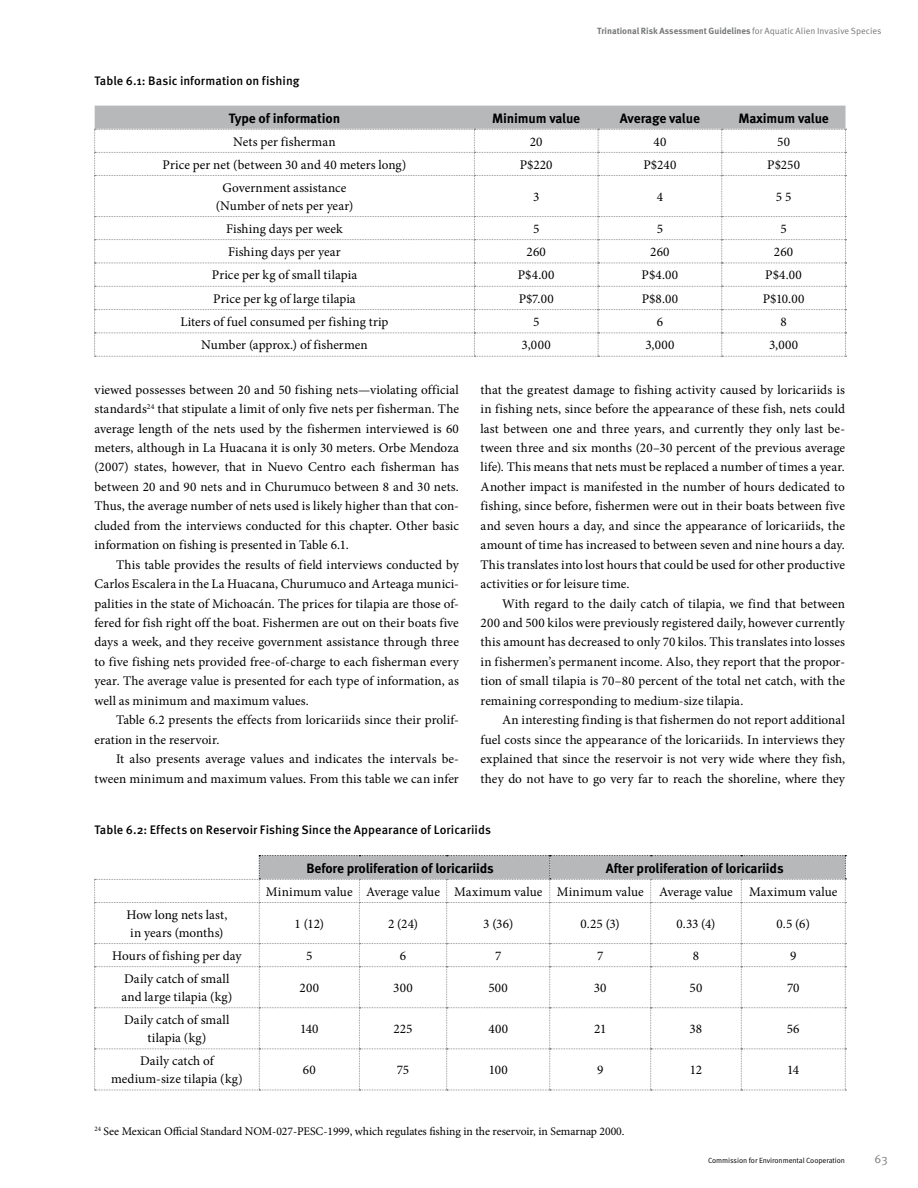
<style>
.page{position:relative;width:918px;height:1188px;background:#fff}
.page>*{position:absolute;margin:0;border:0;box-sizing:border-box;transform-origin:0 0}
.t1{font:700 13.5px "Meta Pro";letter-spacing:-.01em;color:#000}
.t2{font:13.2px/19.5px "Minion Pro";letter-spacing:.005em;color:#000;text-align:justify}
.t3{font:500 12.3px "Meta Pro";color:#000}
.t4{font:12px "Meta Pro";color:#7c7e81}
.t5{font:11.7px "Minion Pro";letter-spacing:-.005em;color:#000}
.t6{font:700 9px "Meta Pro";letter-spacing:-.005em;color:#757779}
.t7{font:7.5px "Meta Pro";letter-spacing:-.01em;color:#000}
.s1{font-weight:400}
</style>
<div class="page">
<svg style="left:94px;top:106px;width:753px;height:251px"></svg>
<svg style="left:94px;top:855px;width:752px;height:236px"></svg>
<p class="t6" style="left:597px;top:25px;width:286px">Trinational Risk Assessment Guidelines <span class="s1">for Aquatic Alien Invasive Species</span></p>
<p class="t3" style="left:94px;top:73px;width:207px">Table 6.1: Basic information on fishing</p>
<p class="t1" style="left:229px;top:109px;width:113px">Type of information</p>
<p class="t1" style="left:492px;top:109px;width:90px">Minimum value</p>
<p class="t1" style="left:620px;top:109px;width:82px">Average value</p>
<p class="t1" style="left:738px;top:109px;width:92px">Maximum value</p>
<p class="t2" style="left:233px;top:132px;width:104px">Nets per fisherman</p>
<p class="t2" style="left:530px;top:132px;width:14px">20</p>
<p class="t2" style="left:653px;top:132px;width:14px">40</p>
<p class="t2" style="left:777px;top:132px;width:14px">50</p>
<p class="t2" style="left:163px;top:155px;width:245px">Price per net (between 30 and 40 meters long)</p>
<p class="t2" style="left:520px;top:155px;width:34px">P$220</p>
<p class="t2" style="left:643px;top:155px;width:35px">P$240</p>
<p class="t2" style="left:767px;top:155px;width:34px">P$250</p>
<p class="t2" style="left:216px;top:179px;width:139px;line-height:18px;text-align:center">Government assistance (Number of nets per year)</p>
<p class="t2" style="left:533px;top:187px;width:8px">3</p>
<p class="t2" style="left:657px;top:187px;width:8px">4</p>
<p class="t2" style="left:776px;top:187px;width:17px">5 5</p>
<p class="t2" style="left:226px;top:219px;width:118px">Fishing days per week</p>
<p class="t2" style="left:533px;top:219px;width:8px">5</p>
<p class="t2" style="left:657px;top:219px;width:8px">5</p>
<p class="t2" style="left:780px;top:219px;width:8px">5</p>
<p class="t2" style="left:228px;top:242px;width:114px">Fishing days per year</p>
<p class="t2" style="left:527px;top:242px;width:21px">260</p>
<p class="t2" style="left:650px;top:242px;width:21px">260</p>
<p class="t2" style="left:774px;top:242px;width:21px">260</p>
<p class="t2" style="left:212px;top:266px;width:147px">Price per kg of small tilapia</p>
<p class="t2" style="left:518px;top:266px;width:38px">P$4.00</p>
<p class="t2" style="left:642px;top:266px;width:38px">P$4.00</p>
<p class="t2" style="left:765px;top:266px;width:38px">P$4.00</p>
<p class="t2" style="left:213px;top:289px;width:144px">Price per kg of large tilapia</p>
<p class="t2" style="left:519px;top:289px;width:37px">P$7.00</p>
<p class="t2" style="left:642px;top:289px;width:38px">P$8.00</p>
<p class="t2" style="left:763px;top:289px;width:43px">P$10.00</p>
<p class="t2" style="left:180px;top:312px;width:210px">Liters of fuel consumed per fishing trip</p>
<p class="t2" style="left:533px;top:312px;width:8px">5</p>
<p class="t2" style="left:657px;top:312px;width:8px">6</p>
<p class="t2" style="left:780px;top:312px;width:8px">8</p>
<p class="t2" style="left:201px;top:335px;width:168px">Number (approx.) of fishermen</p>
<p class="t2" style="left:522px;top:335px;width:31px">3,000</p>
<p class="t2" style="left:645px;top:335px;width:31px">3,000</p>
<p class="t2" style="left:769px;top:335px;width:31px">3,000</p>
<p class="t2" style="left:94px;top:380px;width:366px">viewed possesses between 20 and 50 fishing nets—violating official standards<sup>24</sup> that stipulate a limit of only five nets per fisherman. The average length of the nets used by the fishermen interviewed is 60 meters, although in La Huacana it is only 30 meters. Orbe Mendoza (2007) states, however, that in Nuevo Centro each fisherman has between 20 and 90 nets and in Churumuco between 8 and 30 nets.<br>Thus, the average number of nets used is likely higher than that con&shy;cluded from the interviews conducted for this chapter. Other basic information on fishing is presented in Table 6.1.</p>
<p class="t2" style="left:94px;top:555px;width:366px;text-indent:22px">This table provides the results of field interviews conducted by Carlos Escalera in the La Huacana, Churumuco and Arteaga munici&shy;palities in the state of Michoacán. The prices for tilapia are those of&shy;fered for fish right off the boat. Fishermen are out on their boats five days a week, and they receive government assistance through three to five fishing nets provided free-of-charge to each fisherman every year. The average value is presented for each type of information, as well as minimum and maximum values.</p>
<p class="t2" style="left:94px;top:710px;width:366px;text-indent:22px">Table 6.2 presents the effects from loricariids since their prolif&shy;eration in the reservoir.</p>
<p class="t2" style="left:94px;top:749px;width:366px;text-align:right">It also presents average values and indicates the intervals be&shy;tween minimum and maximum values. From this table we can infer</p>
<p class="t2" style="left:481px;top:380px;width:366px">that the greatest damage to fishing activity caused by loricariids is in fishing nets, since before the appearance of these fish, nets could last between one and three years, and currently they only last be&shy;tween three and six months (20–30 percent of the previous average life). This means that nets must be replaced a number of times a year.<br>Another impact is manifested in the number of hours dedicated to fishing, since before, fishermen were out in their boats between five and seven hours a day, and since the appearance of loricariids, the amount of time has increased to between seven and nine hours a day.<br>This translates into lost hours that could be used for other productive activities or for leisure time.</p>
<p class="t2" style="left:481px;top:594px;width:366px;text-indent:22px">With regard to the daily catch of tilapia, we find that between 200 and 500 kilos were previously registered daily, however currently this amount has decreased to only 70 kilos. This translates into losses in fishermen’s permanent income. Also, they report that the propor&shy;tion of small tilapia is 70–80 percent of the total net catch, with the remaining corresponding to medium-size tilapia.</p>
<p class="t2" style="left:481px;top:710px;width:366px;text-indent:22px">An interesting finding is that fishermen do not report additional fuel costs since the appearance of the loricariids. In interviews they explained that since the reservoir is not very wide where they fish, they do not have to go very far to reach the shoreline, where they</p>
<p class="t3" style="left:94px;top:822px;width:398px">Table 6.2: Effects on Reservoir Fishing Since the Appearance of Loricariids</p>
<p class="t1" style="left:307px;top:859px;width:189px">Before proliferation of loricariids</p>
<p class="t1" style="left:606px;top:859px;width:179px">After proliferation of loricariids</p>
<p class="t2" style="left:266px;top:882px;width:573px">Minimum value Average value Maximum value Minimum value Average value Maximum value</p>
<p class="t2" style="left:126px;top:906px;width:102px;line-height:18px">How long nets last, in years (months)</p>
<p class="t2" style="left:295px;top:914px;width:31px">1 (12)</p>
<p class="t2" style="left:388px;top:914px;width:32px">2 (24)</p>
<p class="t2" style="left:483px;top:914px;width:32px">3 (36)</p>
<p class="t2" style="left:581px;top:914px;width:41px">0.25 (3)</p>
<p class="t2" style="left:676px;top:914px;width:41px">0.33 (4)</p>
<p class="t2" style="left:777px;top:914px;width:35px">0.5 (6)</p>
<p class="t2" style="left:112px;top:946px;width:131px">Hours of fishing per day</p>
<p class="t2" style="left:306px;top:946px;width:8px">5</p>
<p class="t2" style="left:400px;top:946px;width:8px">6</p>
<p class="t2" style="left:495px;top:946px;width:8px">7</p>
<p class="t2" style="left:597px;top:946px;width:8px">7</p>
<p class="t2" style="left:693px;top:946px;width:8px">8</p>
<p class="t2" style="left:790px;top:946px;width:8px">9</p>
<p class="t2" style="left:121px;top:970px;width:112px;line-height:18px">Daily catch of small and large tilapia (kg)</p>
<p class="t2" style="left:300px;top:978px;width:21px">200</p>
<p class="t2" style="left:393px;top:978px;width:21px">300</p>
<p class="t2" style="left:489px;top:978px;width:21px">500</p>
<p class="t2" style="left:594px;top:978px;width:14px">30</p>
<p class="t2" style="left:690px;top:978px;width:14px">50</p>
<p class="t2" style="left:787px;top:978px;width:14px">70</p>
<p class="t2" style="left:124px;top:1011px;width:107px;line-height:18px;text-align:center">Daily catch of small tilapia (kg)</p>
<p class="t2" style="left:300px;top:1019px;width:20px">140</p>
<p class="t2" style="left:394px;top:1019px;width:21px">225</p>
<p class="t2" style="left:488px;top:1019px;width:21px">400</p>
<p class="t2" style="left:594px;top:1019px;width:14px">21</p>
<p class="t2" style="left:690px;top:1019px;width:14px">38</p>
<p class="t2" style="left:787px;top:1019px;width:14px">56</p>
<p class="t2" style="left:111px;top:1052px;width:133px;line-height:18px;text-align:center">Daily catch of medium-size tilapia (kg)</p>
<p class="t2" style="left:303px;top:1060px;width:14px">60</p>
<p class="t2" style="left:397px;top:1060px;width:14px">75</p>
<p class="t2" style="left:489px;top:1060px;width:20px">100</p>
<p class="t2" style="left:597px;top:1060px;width:8px">9</p>
<p class="t2" style="left:690px;top:1060px;width:14px">12</p>
<p class="t2" style="left:787px;top:1060px;width:13px">14</p>
<p class="t5" style="left:94px;top:1123px;width:532px"><sup>24</sup> See Mexican Official Standard NOM-027-PESC-1999, which regulates fishing in the reservoir, in Semarnap 2000.</p>
<p class="t7" style="left:708px;top:1155px;width:138px">Commission for Environmental Cooperation</p>
<p class="t4" style="left:874px;top:1151px;width:15px">63</p>
</div>
